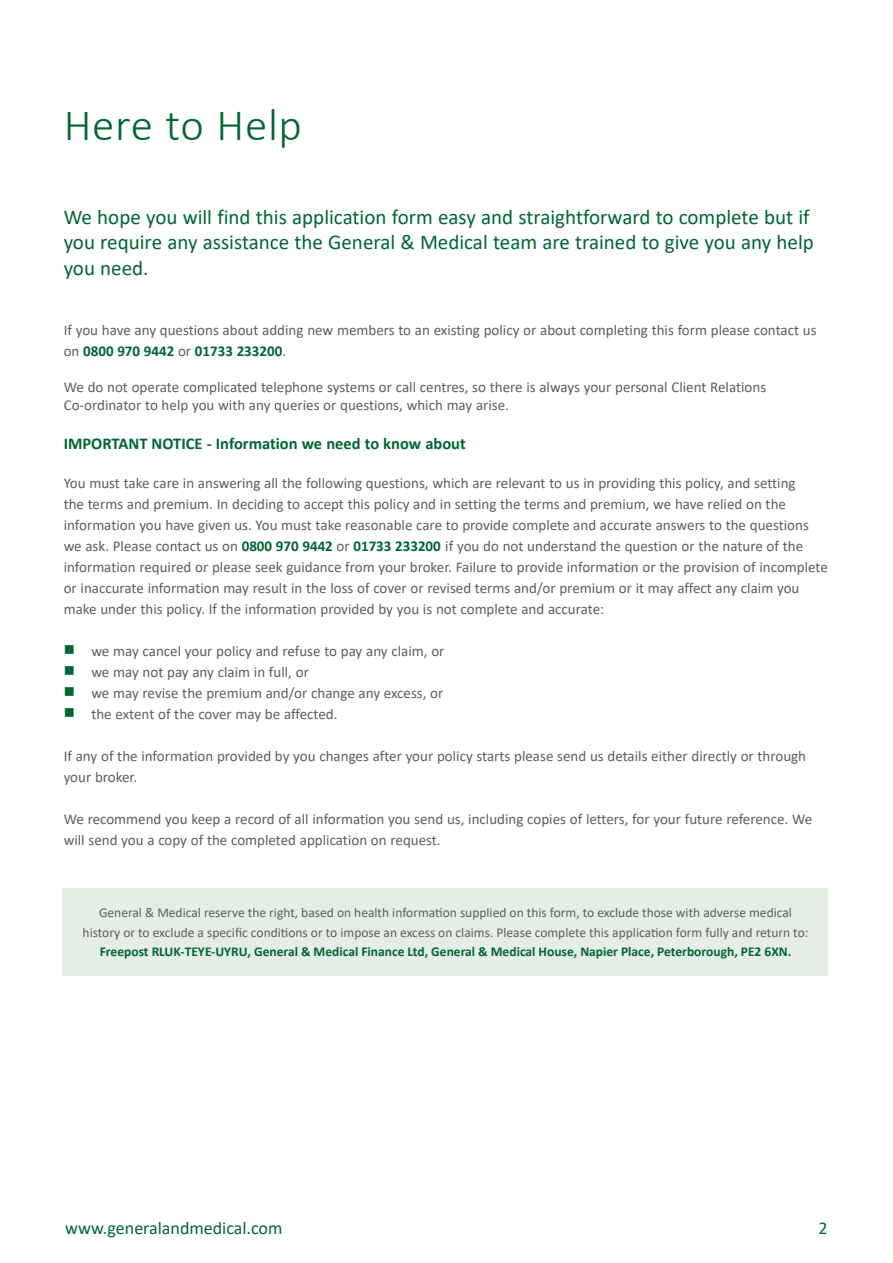
<style>
.page{position:relative;width:893px;height:1263px;background:#fff}
.page>*{position:absolute;margin:0;border:0;box-sizing:border-box;transform-origin:0 0}
.t1{font:300 45px "Calibri";letter-spacing:.015em;color:#063}
.t2{font:21px/25.2px "Calibri";color:#063}
.t3{font:18px "Calibri";color:#063}
.t4{font:700 16.5px "Calibri";color:#063}
.t5{font:15px/21.1px "Calibri";color:#615e5b}
.t6{font:13.5px/19.5px "Calibri";color:#615e5b;text-align:center}
.t7{font:700 13.5px "Calibri";color:#063}
.s1{font-weight:700;color:#063}
.s2{color:#063}
</style>
<div class="page">
<div style="left:62px;top:888px;width:766px;height:88px;background:#e4ede6"></div>
<h1 class="t1" style="left:64px;top:97px;width:240px">Here to Help</h1>
<h2 class="t2" style="left:64px;top:204px;width:752px">We hope you will find this application form easy and straightforward to complete but if you require any assistance the General &amp; Medical team are trained to give you any help you need.</h2>
<p class="t5" style="left:64px;top:319px;width:754px">If you have any questions about adding new members to an existing policy or about completing this form please contact us on <span class="s1">0800 970 9442</span> or <span class="s1">01733 233200</span>.</p>
<p class="t5" style="left:64px;top:377px;width:704px;line-height:18px">We do not operate complicated telephone systems or call centres, so there is always your personal Client Relations<br>Co-ordinator to help you with any queries or questions, which may arise.</p>
<p class="t4" style="left:64px;top:431px;width:404px">IMPORTANT NOTICE - Information we need to know about</p>
<p class="t5" style="left:64px;top:472px;width:766px">You must take care in answering all the following questions, which are relevant to us in providing this policy, and setting<br>the terms and premium. In deciding to accept this policy and in setting the terms and premium, we have relied on the information you have given us. You must take reasonable care to provide complete and accurate answers to the questions we ask. Please contact us on <span class="s1">0800 970 9442</span> or <span class="s1">01733 233200</span> if you do not understand the question or the nature of the information required or please seek guidance from your broker. Failure to provide information or the provision of incomplete or inaccurate information may result in the loss of cover or revised terms and/or premium or it may affect any claim you make under this policy. If the information provided by you is not complete and accurate:</p>
<p class="t5" style="left:64px;top:640px;width:382px"><span class="s2">■</span> we may cancel your policy and refuse to pay any claim, or</p>
<p class="t5" style="left:64px;top:661px;width:247px"><span class="s2">■</span> we may not pay any claim in full, or</p>
<p class="t5" style="left:64px;top:682px;width:381px"><span class="s2">■</span> we may revise the premium and/or change any excess, or</p>
<p class="t5" style="left:64px;top:703px;width:275px"><span class="s2">■</span> the extent of the cover may be affected.</p>
<p class="t5" style="left:64px;top:745px;width:744px">If any of the information provided by you changes after your policy starts please send us details either directly or through your broker.</p>
<p class="t5" style="left:64px;top:808px;width:750px">We recommend you keep a record of all information you send us, including copies of letters, for your future reference. We will send you a copy of the completed application on request.</p>
<p class="t6" style="left:83px;top:903px;width:727px">General &amp; Medical reserve the right, based on health information supplied on this form, to exclude those with adverse medical history or to exclude a specific conditions or to impose an excess on claims. Please complete this application form fully and return to:</p>
<p class="t7" style="left:100px;top:942px;width:693px">Freepost RLUK-TEYE-UYRU, General &amp; Medical Finance Ltd, General &amp; Medical House, Napier Place, Peterborough, PE2 6XN.</p>
<p class="t3" style="left:65px;top:1216px;width:219px">www.generalandmedical.com</p>
<p class="t3" style="left:819px;top:1216px;width:11px">2</p>
</div>
